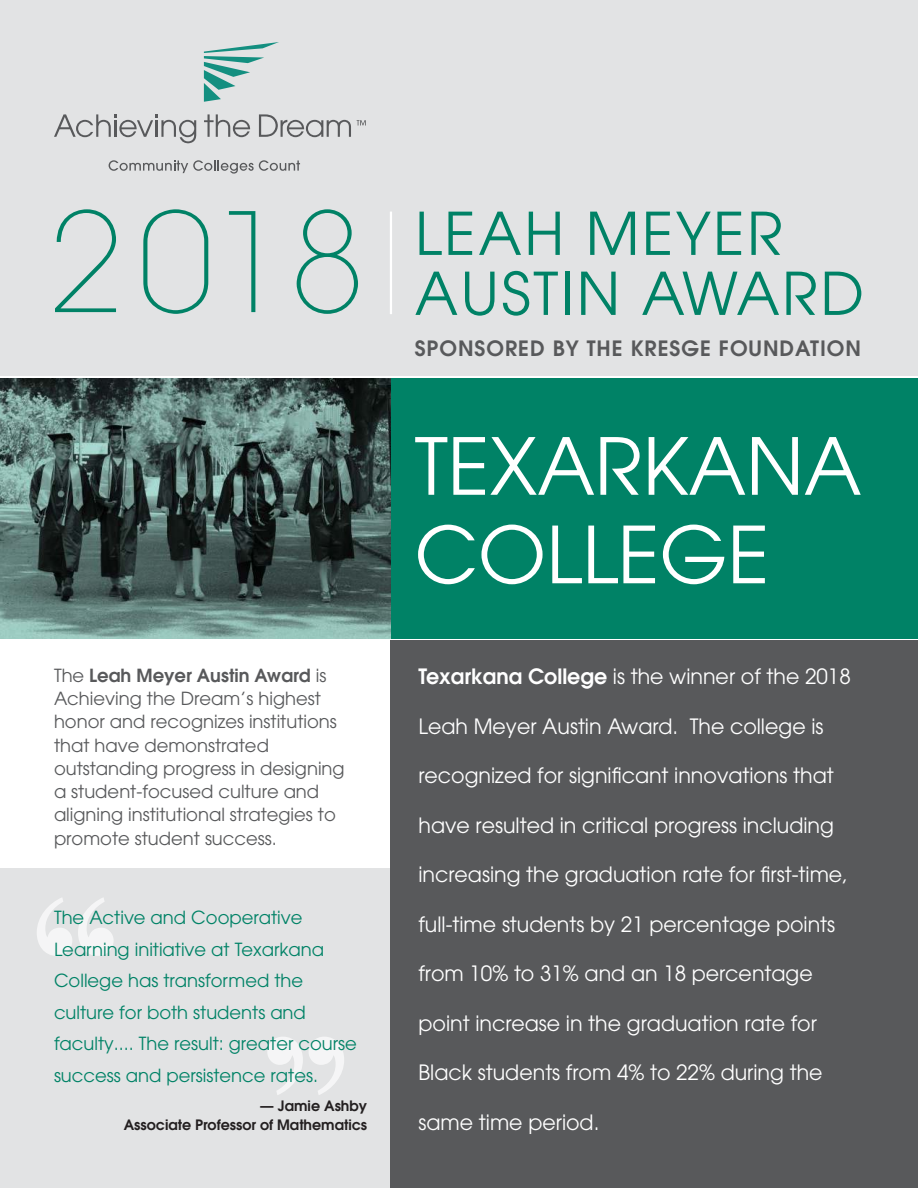
<style>
.page{position:relative;width:918px;height:1188px;background:#fff}
.page>*{position:absolute;margin:0;border:0;box-sizing:border-box;transform-origin:0 0}
.t1{font:200 136.5px "Avant Garde LT";color:#008266}
.t2{font:78px/88.5px "Avant Garde";color:#fff}
.t3{font:58.5px/60px "Avant Garde";letter-spacing:.045em;color:#008266}
.t4{font:21px "Avant Garde";color:#fff}
.t5{font:600 21px "Avant Garde";letter-spacing:.045em;color:#58595b}
.t6{font:18px/23.2px "Avant Garde";color:#58595b}
.t7{font:18px/31.5px "Avant Garde";color:#008266}
.t8{font:600 14.25px/19.5px "Avant Garde";color:#231f20;text-align:right}
.s1{font-weight:600}
</style>
<div class="page">
<div style="left:0;top:0;width:918px;height:376px;background:#e2e3e4"></div>
<div style="left:0;top:378px;width:918px;height:260px;background:#008266"></div>
<svg style="left:204px;top:42px;width:75px;height:60px"></svg>
<svg style="left:109px;top:160px;width:191px;height:14px"></svg>
<svg style="left:54px;top:114px;width:142px;height:29px"></svg>
<svg style="left:204px;top:114px;width:46px;height:23px"></svg>
<svg style="left:259px;top:114px;width:92px;height:23px"></svg>
<svg style="left:357px;top:120px;width:9px;height:6px"></svg>
<hr style="left:390px;top:212px;width:2px;height:102px;background:#fff">
<img style="left:0;top:378px;width:391px;height:260px">
<div style="left:0;top:868px;width:918px;height:320px;background:#e2e3e4"></div>
<div style="left:391px;top:640px;width:527px;height:548px;background:#58595b"></div>
<svg style="left:37px;top:898px;width:35px;height:58px"></svg>
<svg style="left:78px;top:898px;width:36px;height:58px"></svg>
<svg style="left:309px;top:1037px;width:35px;height:58px"></svg>
<svg style="left:267px;top:1037px;width:36px;height:58px"></svg>
<h1 class="t1" style="left:47px;top:185px;width:320px">2018</h1>
<h3 class="t3" style="left:415px;top:209px;width:451px">LEAH MEYER<br>AUSTIN AWARD</h3>
<p class="t5" style="left:415px;top:340px;width:448px">SPONSORED BY THE KRESGE FOUNDATION</p>
<h2 class="t2" style="left:415px;top:429px;width:448px">TEXARKANA<br>COLLEGE</h2>
<p class="t6" style="left:54px;top:665px;width:292px">The <span class="s1">Leah Meyer Austin Award</span> is<br>Achieving the Dream’s highest honor and recognizes institutions that have demonstrated outstanding progress in designing a student-focused culture and aligning institutional strategies to promote student success.</p>
<p class="t4" style="left:418px;top:668px;width:434px"><span class="s1">Texarkana College</span> is the winner of the 2018</p>
<p class="t4" style="left:418px;top:718px;width:407px">Leah Meyer Austin Award. The college is</p>
<p class="t4" style="left:418px;top:767px;width:417px">recognized for significant innovations that</p>
<p class="t4" style="left:418px;top:817px;width:417px">have resulted in critical progress including</p>
<p class="t4" style="left:418px;top:866px;width:431px">increasing the graduation rate for first-time,</p>
<p class="t4" style="left:418px;top:916px;width:418px">full-time students by 21 percentage points</p>
<p class="t4" style="left:418px;top:965px;width:396px">from 10% to 31% and an 18 percentage</p>
<p class="t4" style="left:418px;top:1015px;width:400px">point increase in the graduation rate for</p>
<p class="t4" style="left:418px;top:1064px;width:406px">Black students from 4% to 22% during the</p>
<p class="t4" style="left:418px;top:1114px;width:182px">same time period.</p>
<p class="t7" style="left:54px;top:904px;width:304px">The Active and Cooperative<br>Learning initiative at Texarkana<br>College has transformed the culture for both students and faculty.... The result: greater course success and persistence rates.</p>
<p class="t8" style="left:124px;top:1097px;width:245px">— Jamie Ashby<br>Associate Professor of Mathematics</p>
</div>
